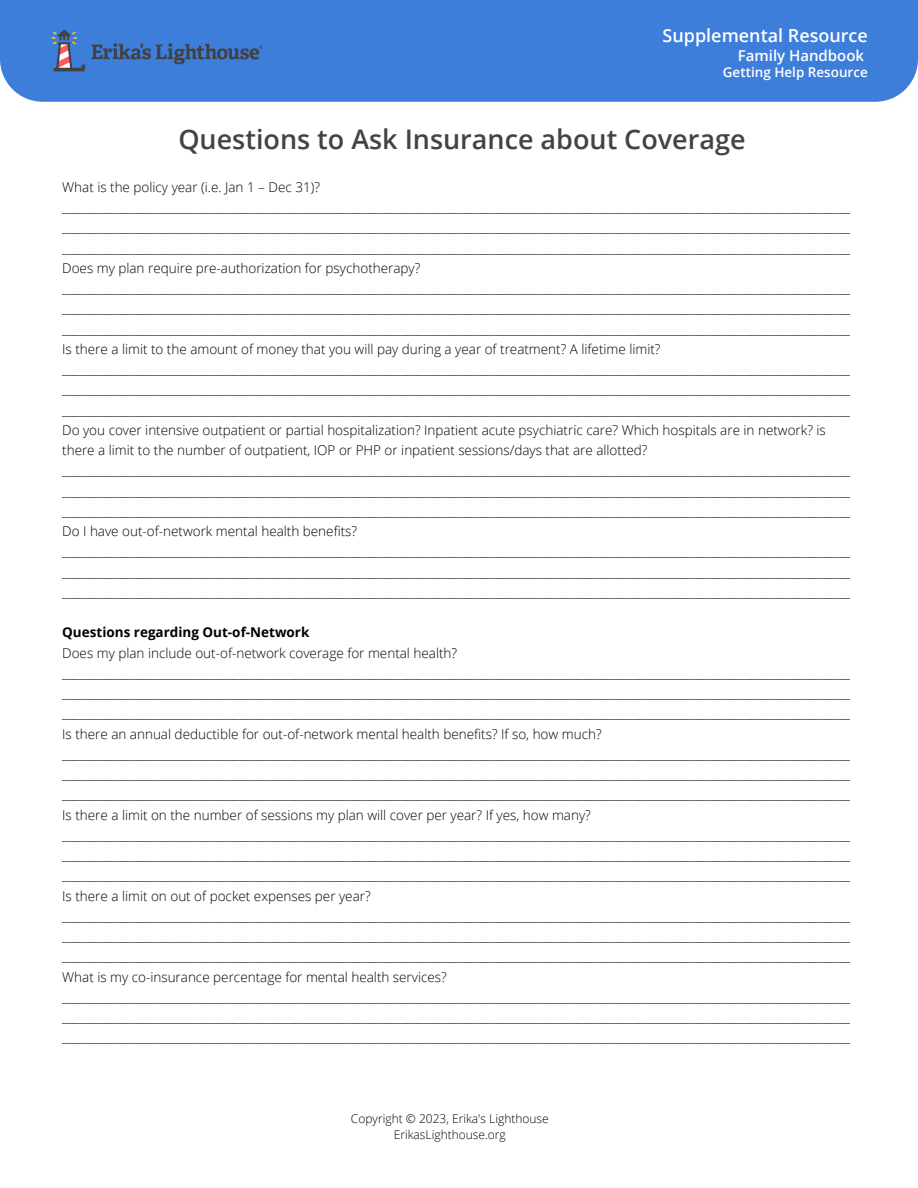
<style>
.page{position:relative;width:918px;height:1188px;background:#fff}
.page>*{position:absolute;margin:0;border:0;box-sizing:border-box;transform-origin:0 0}
.t1{font:600 27px "Open Sans";color:#434345}
.t2{font:600 18px "Open Sans";color:#fff}
.t3{font:600 15px "Open Sans";color:#fff}
.t4{font:300 13.5px/20.2px "Open Sans";color:#000;text-align:justify}
.t5{font:700 13.5px "Open Sans";color:#000}
.t6{font:600 13.5px "Open Sans";color:#fff}
.t7{font:300 12px "Open Sans";color:#000}
</style>
<div class="page">
<div style="left:0;top:0;width:918px;height:102px;background:#3d7edb"></div>
<img style="left:39px;top:20px;width:234px;height:62px">
<p class="t2" style="left:663px;top:23px;width:207px">Supplemental Resource</p>
<p class="t3" style="left:738px;top:45px;width:128px">Family Handbook</p>
<p class="t6" style="left:723px;top:62px;width:147px">Getting Help Resource</p>
<p class="t1" style="left:178px;top:120px;width:569px">Questions to Ask Insurance about Coverage</p>
<p class="t4" style="left:62px;top:177px;width:259px">What is the policy year (i.e. Jan 1 – Dec 31)?</p>
<p class="t4" style="left:62px;top:197px;width:789px">______________________________________________________________________________________________________________________________________________ ______________________________________________________________________________________________________________________________________________ ______________________________________________________________________________________________________________________________________________</p>
<p class="t4" style="left:62px;top:258px;width:360px">Does my plan require pre-authorization for psychotherapy?</p>
<p class="t4" style="left:62px;top:278px;width:789px">______________________________________________________________________________________________________________________________________________ ______________________________________________________________________________________________________________________________________________ ______________________________________________________________________________________________________________________________________________</p>
<p class="t4" style="left:62px;top:339px;width:600px">Is there a limit to the amount of money that you will pay during a year of treatment? A lifetime limit?</p>
<p class="t4" style="left:62px;top:359px;width:789px">______________________________________________________________________________________________________________________________________________ ______________________________________________________________________________________________________________________________________________ ______________________________________________________________________________________________________________________________________________</p>
<p class="t4" style="left:62px;top:420px;width:765px">Do you cover intensive outpatient or partial hospitalization? Inpatient acute psychiatric care? Which hospitals are in network? is there a limit to the number of outpatient, IOP or PHP or inpatient sessions/days that are allotted?</p>
<p class="t4" style="left:62px;top:460px;width:789px">______________________________________________________________________________________________________________________________________________ ______________________________________________________________________________________________________________________________________________ ______________________________________________________________________________________________________________________________________________</p>
<p class="t4" style="left:62px;top:521px;width:297px">Do I have out-of-network mental health benefits?</p>
<p class="t4" style="left:62px;top:541px;width:789px">______________________________________________________________________________________________________________________________________________ ______________________________________________________________________________________________________________________________________________ ______________________________________________________________________________________________________________________________________________</p>
<p class="t5" style="left:62px;top:623px;width:249px">Questions regarding Out-of-Network</p>
<p class="t4" style="left:62px;top:642px;width:396px">Does my plan include out-of-network coverage for mental health?</p>
<p class="t4" style="left:62px;top:663px;width:789px">______________________________________________________________________________________________________________________________________________ ______________________________________________________________________________________________________________________________________________ ______________________________________________________________________________________________________________________________________________</p>
<p class="t4" style="left:62px;top:723px;width:541px">Is there an annual deductible for out-of-network mental health benefits? If so, how much?</p>
<p class="t4" style="left:62px;top:744px;width:789px">______________________________________________________________________________________________________________________________________________ ______________________________________________________________________________________________________________________________________________ ______________________________________________________________________________________________________________________________________________</p>
<p class="t4" style="left:62px;top:804px;width:530px">Is there a limit on the number of sessions my plan will cover per year? If yes, how many?</p>
<p class="t4" style="left:62px;top:825px;width:789px">______________________________________________________________________________________________________________________________________________ ______________________________________________________________________________________________________________________________________________ ______________________________________________________________________________________________________________________________________________</p>
<p class="t4" style="left:62px;top:885px;width:310px">Is there a limit on out of pocket expenses per year?</p>
<p class="t4" style="left:62px;top:906px;width:789px">______________________________________________________________________________________________________________________________________________ ______________________________________________________________________________________________________________________________________________ ______________________________________________________________________________________________________________________________________________</p>
<p class="t4" style="left:62px;top:966px;width:386px">What is my co-insurance percentage for mental health services?</p>
<p class="t4" style="left:62px;top:987px;width:789px">______________________________________________________________________________________________________________________________________________ ______________________________________________________________________________________________________________________________________________ ______________________________________________________________________________________________________________________________________________</p>
<p class="t7" style="left:351px;top:1110px;width:199px">Copyright © 2023, Erika's Lighthouse</p>
<p class="t7" style="left:394px;top:1126px;width:114px">ErikasLighthouse.org</p>
</div>
